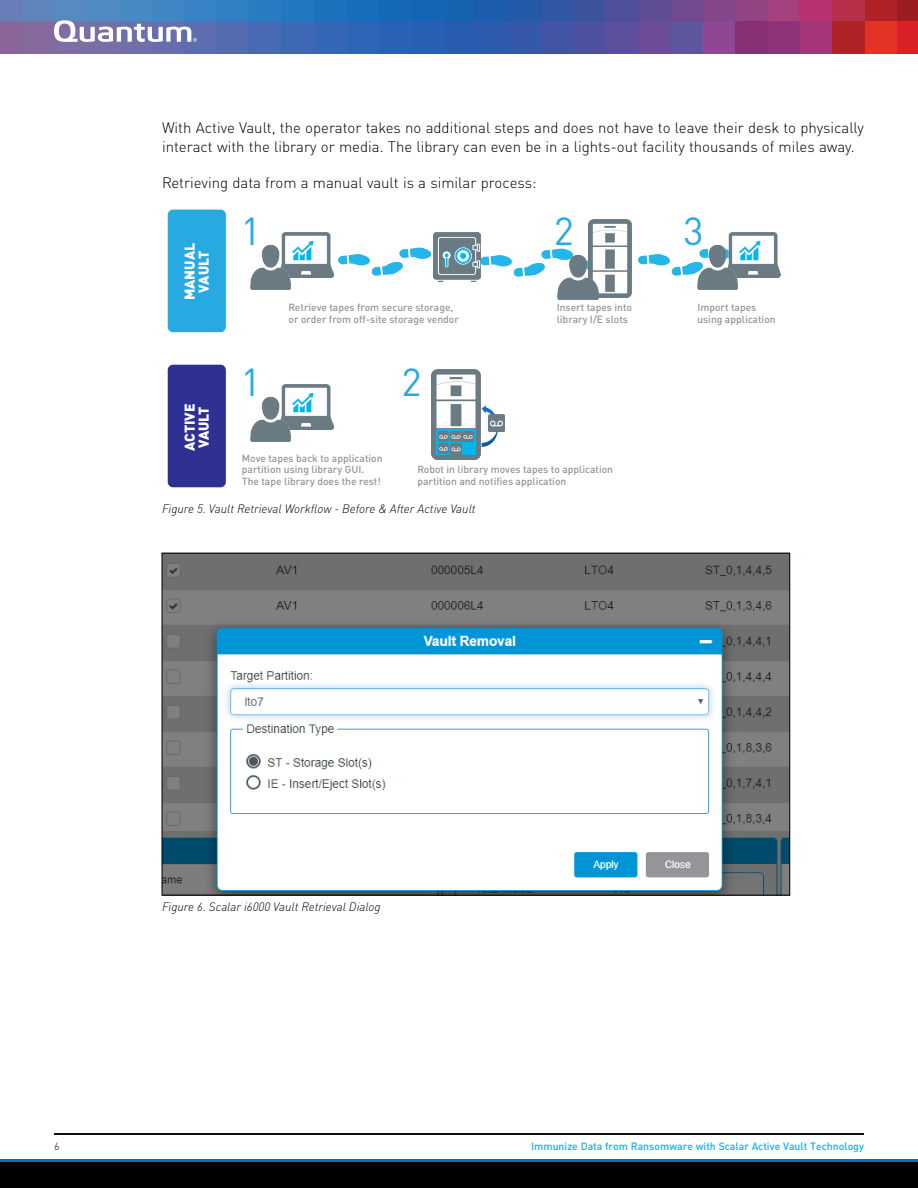
<style>
.page{position:relative;width:918px;height:1188px;background:#fff}
.page>*{position:absolute;margin:0;border:0;box-sizing:border-box;transform-origin:0 0}
.t1{font:38.55px "DIN Pro";color:#27aae1}
.main_copy{font:300 15px/19.5px "DIN Pro";color:#000}
.t2{font:900 14.1px/14.1px "DIN Pro";color:#fff;text-align:center}
.t3{font:italic 300 12px "DIN Pro";color:#000}
.t4{font:500 10.5px "DIN Pro";color:#00b6f1}
.t5{font:300 10.5px "DIN Pro";color:#000}
.t6{font:500 10.35px/11.6px "DIN Pro";color:#939598}
</style>
<div class="page">
<img style="left:0;top:0;width:800px;height:54px">
<div style="left:897px;top:0;width:21px;height:22px;background:#9c1c1f"></div>
<div style="left:864px;top:0;width:33px;height:22px;background:#b12227"></div>
<div style="left:832px;top:0;width:32px;height:22px;background:#b7304a"></div>
<div style="left:800px;top:0;width:32px;height:22px;background:#b73370"></div>
<div style="left:897px;top:22px;width:21px;height:32px;background:#da2128"></div>
<div style="left:864px;top:22px;width:33px;height:32px;background:#e33226"></div>
<div style="left:832px;top:22px;width:32px;height:32px;background:#b12227"></div>
<div style="left:800px;top:22px;width:32px;height:32px;background:#a53478"></div>
<div style="left:767px;top:22px;width:33px;height:32px;background:#8e327a"></div>
<div style="left:735px;top:22px;width:32px;height:32px;background:#892f76"></div>
<div style="left:702px;top:22px;width:33px;height:32px;background:#8f4793"></div>
<div style="left:670px;top:22px;width:32px;height:32px;background:#5e569e"></div>
<div style="left:0;top:1162px;width:918px;height:26px;background:#000"></div>
<hr style="left:0;top:1160px;width:918px;height:2px;background:#0072bc">
<hr style="left:54px;top:1133px;width:810px;height:2px;background:#000">
<svg style="left:54px;top:20px;width:143px;height:22px"></svg>
<img style="left:481px;top:249px;width:108px;height:28px">
<img style="left:281px;top:233px;width:53px;height:45px">
<img style="left:338px;top:247px;width:94px;height:28px">
<img style="left:250px;top:245px;width:41px;height:45px">
<img style="left:431px;top:370px;width:50px;height:90px">
<div style="left:436px;top:429px;width:40px;height:26px;background:#00b6f1"></div>
<svg style="left:438px;top:431px;width:35px;height:23px"></svg>
<svg style="left:482px;top:405px;width:17px;height:42px"></svg>
<img style="left:638px;top:254px;width:59px;height:21px">
<img style="left:728px;top:233px;width:52px;height:45px">
<img style="left:697px;top:245px;width:41px;height:45px">
<img style="left:281px;top:385px;width:53px;height:45px">
<img style="left:250px;top:397px;width:41px;height:45px">
<div style="left:168px;top:210px;width:58px;height:122px;background:#27aae1;border-radius:5px"></div>
<div style="left:168px;top:365px;width:58px;height:122px;background:#2e3192;border-radius:5px"></div>
<img style="left:589px;top:219px;width:43px;height:79px">
<img style="left:558px;top:255px;width:40px;height:45px">
<img style="left:489px;top:415px;width:16px;height:16px">
<img style="left:434px;top:232px;width:47px;height:49px">
<img style="left:164px;top:555px;width:624px;height:339px">
<p class="main_copy" style="left:162px;top:116px;width:703px">With Active Vault, the operator takes no additional steps and does not have to leave their desk to physically interact with the library or media. The library can even be in a lights-out facility thousands of miles away.</p>
<p class="main_copy" style="left:162px;top:172px;width:376px">Retrieving data from a manual vault is a similar process:</p>
<p class="t2" style="left:181px;top:300px;width:59px;rotate:-90deg">MANUAL<br>VAULT</p>
<p class="t2" style="left:181px;top:451px;width:49px;text-align:left;rotate:-90deg">ACTIVE<br>VAULT</p>
<p class="t1" style="left:241px;top:201px;width:22px">1</p>
<p class="t1" style="left:554px;top:201px;width:22px">2</p>
<p class="t1" style="left:684px;top:201px;width:22px">3</p>
<p class="t6" style="left:289px;top:301px;width:172px">Retrieve tapes from secure storage, or order from off-site storage vendor</p>
<p class="t6" style="left:557px;top:301px;width:77px">Insert tapes into library I/E slots</p>
<p class="t6" style="left:697px;top:301px;width:80px">Import tapes using application</p>
<p class="t1" style="left:241px;top:351px;width:22px">1</p>
<p class="t1" style="left:401px;top:351px;width:22px">2</p>
<p class="t6" style="left:242px;top:451px;width:142px">Move tapes back to application partition using library GUI.<br>The tape library does the rest!</p>
<p class="t6" style="left:417px;top:462px;width:197px">Robot in library moves tapes to application partition and notifies application</p>
<p class="t3" style="left:162px;top:500px;width:315px">Figure 5. Vault Retrieval Workflow - Before &amp; After Active Vault</p>
<p class="t3" style="left:162px;top:898px;width:220px">Figure 6. Scalar i6000 Vault Retrieval Dialog</p>
<p class="t5" style="left:54px;top:1138px;width:7px">6</p>
<p class="t4" style="left:531px;top:1138px;width:334px">Immunize Data from Ransomware with Scalar Active Vault Technology</p>
</div>
